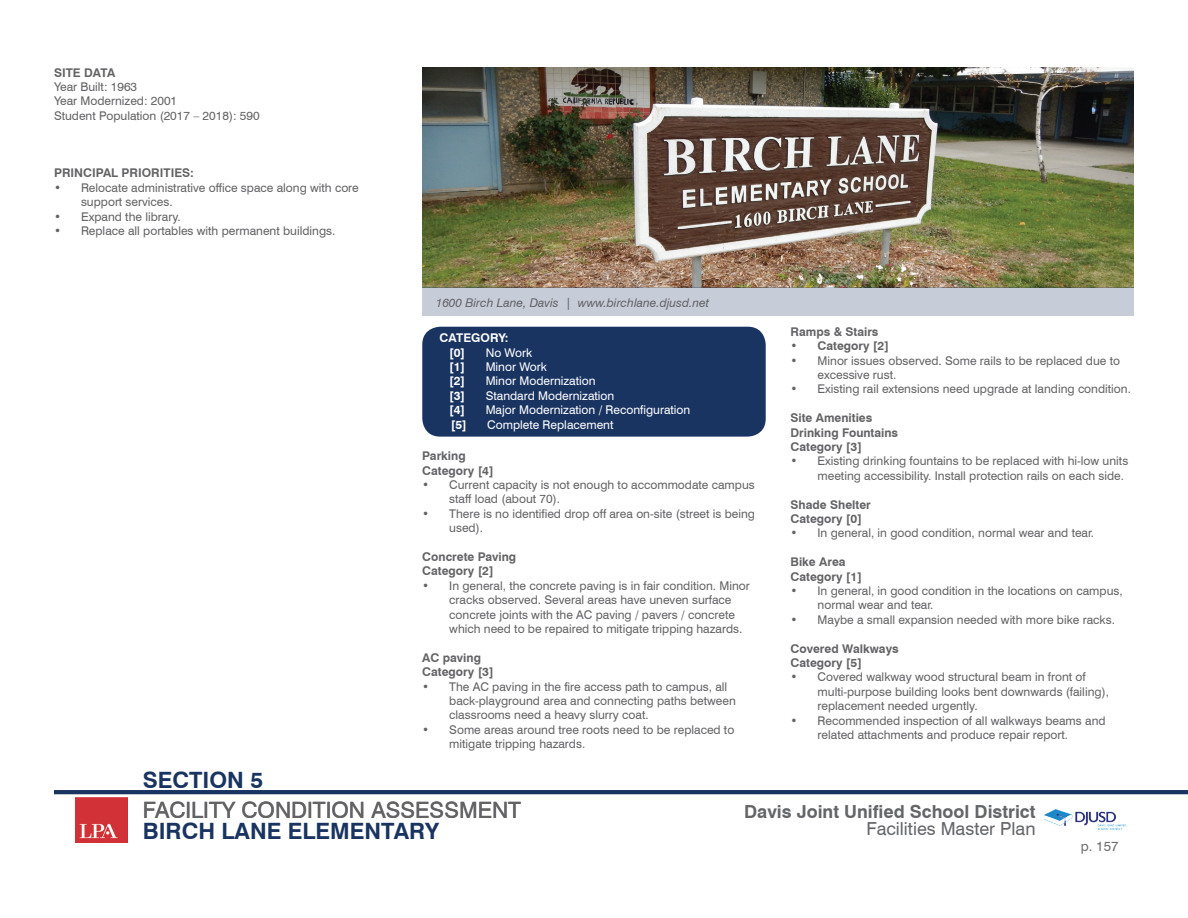
<style>
.page{position:relative;width:1188px;height:918px;background:#fff}
.page>*{position:absolute;margin:0;border:0;box-sizing:border-box;transform-origin:0 0}
.t1{font:700 22.5px "Swiss 721 BT";color:#1a3462}
.t2{font:22.5px "Swiss 721 BT";color:#636366}
.t3{font:700 18px "Swiss 721 BT";color:#636568}
.t4{font:18px "Swiss 721 BT";color:#636568}
.t5{font:13.5px "Swiss 721 BT";color:#6c6d70}
.t6{font:12px/14.4px "Swiss 721 BT";color:#636366}
.t7{font:700 12px/14.4px "Swiss 721 BT";color:#636366}
.t8{font:12px "Swiss 721 BT";color:#fff}
.t9{font:italic 12px "Swiss 721 BT";color:#636366}
.t10{font:700 12px/14.4px "Swiss 721 BT";color:#fff}
</style>
<div class="page">
<img style="left:422px;top:68px;width:712px;height:219px">
<div style="left:422px;top:287px;width:712px;height:29px;background:#c6ccd8"></div>
<img style="left:1044px;top:809px;width:83px;height:21px">
<hr style="left:54px;top:790px;width:1134px;height:4px;background:#1a3462">
<img style="left:75px;top:798px;width:52px;height:44px">
<div style="left:422px;top:327px;width:344px;height:110px;background:#1a3462;border-radius:18px"></div>
<p class="t7" style="left:54px;top:65px;width:63px">SITE DATA</p>
<p class="t6" style="left:54px;top:79px;width:207px">Year Built: 1963<br>Year Modernized: 2001<br>Student Population (2017 – 2018): 590</p>
<p class="t7" style="left:54px;top:166px;width:141px">PRINCIPAL PRIORITIES:</p>
<p class="t6" style="left:81px;top:180px;width:279px;text-indent:-27px">• Relocate administrative office space along with core support services.</p>
<p class="t6" style="left:54px;top:209px;width:128px">• Expand the library.</p>
<p class="t6" style="left:54px;top:223px;width:283px">• Replace all portables with permanent buildings.</p>
<p class="t9" style="left:436px;top:296px;width:275px">1600 Birch Lane, Davis | www.birchlane.djusd.net</p>
<p class="t10" style="left:449px;top:331px;width:61px;text-indent:-10px">CATEGORY: [0]</p>
<p class="t8" style="left:486px;top:345px;width:48px">No Work</p>
<p class="t10" style="left:449px;top:359px;width:17px">[1]</p>
<p class="t8" style="left:486px;top:359px;width:63px">Minor Work</p>
<p class="t10" style="left:449px;top:374px;width:17px">[2]</p>
<p class="t8" style="left:486px;top:374px;width:111px">Minor Modernization</p>
<p class="t10" style="left:449px;top:388px;width:17px">[3]</p>
<p class="t8" style="left:486px;top:388px;width:130px">Standard Modernization</p>
<p class="t10" style="left:449px;top:403px;width:17px">[4]</p>
<p class="t8" style="left:486px;top:403px;width:206px">Major Modernization / Reconfiguration</p>
<p class="t10" style="left:451px;top:417px;width:17px">[5]</p>
<p class="t8" style="left:487px;top:417px;width:128px">Complete Replacement</p>
<p class="t7" style="left:422px;top:449px;width:73px">Parking<br>Category [4]</p>
<p class="t6" style="left:449px;top:477px;width:307px;text-indent:-27px">• Current capacity is not enough to accommodate campus staff load (about 70).</p>
<p class="t6" style="left:449px;top:506px;width:307px;text-indent:-27px">• There is no identified drop off area on-site (street is being used).</p>
<p class="t7" style="left:422px;top:549px;width:96px">Concrete Paving<br>Category [2]</p>
<p class="t6" style="left:449px;top:578px;width:302px;text-indent:-27px">• In general, the concrete paving is in fair condition. Minor cracks observed. Several areas have uneven surface concrete joints with the AC paving / pavers / concrete which need to be repaired to mitigate tripping hazards.</p>
<p class="t7" style="left:422px;top:650px;width:73px">AC paving<br>Category [3]</p>
<p class="t6" style="left:449px;top:679px;width:288px;text-indent:-27px">• The AC paving in the fire access path to campus, all back-playground area and connecting paths between classrooms need a heavy slurry coat.</p>
<p class="t6" style="left:449px;top:722px;width:287px;text-indent:-27px">• Some areas around tree roots need to be replaced to mitigate tripping hazards.</p>
<p class="t7" style="left:791px;top:324px;width:89px">Ramps &amp; Stairs</p>
<p class="t7" style="left:791px;top:339px;width:100px">• Category [2]</p>
<p class="t6" style="left:818px;top:353px;width:304px;text-indent:-27px">• Minor issues observed. Some rails to be replaced due to excessive rust.</p>
<p class="t6" style="left:791px;top:382px;width:342px">• Existing rail extensions need upgrade at landing condition.</p>
<p class="t7" style="left:791px;top:411px;width:109px">Site Amenities<br>Drinking Fountains<br>Category [3]</p>
<p class="t6" style="left:818px;top:454px;width:312px;text-indent:-27px">• Existing drinking fountains to be replaced with hi-low units meeting accessibility. Install protection rails on each side.</p>
<p class="t7" style="left:791px;top:497px;width:82px">Shade Shelter<br>Category [0]</p>
<p class="t6" style="left:791px;top:526px;width:305px">• In general, in good condition, normal wear and tear.</p>
<p class="t7" style="left:791px;top:555px;width:73px">Bike Area<br>Category [1]</p>
<p class="t6" style="left:818px;top:583px;width:307px;text-indent:-27px">• In general, in good condition in the locations on campus, normal wear and tear.</p>
<p class="t6" style="left:791px;top:612px;width:326px">• Maybe a small expansion needed with more bike racks.</p>
<p class="t7" style="left:791px;top:641px;width:110px">Covered Walkways<br>Category [5]</p>
<p class="t6" style="left:818px;top:670px;width:293px;text-indent:-27px">• Covered walkway wood structural beam in front of multi-purpose building looks bent downwards (failing), replacement needed urgently.</p>
<p class="t6" style="left:818px;top:713px;width:290px;text-indent:-27px">• Recommended inspection of all walkways beams and related attachments and produce repair report.</p>
<h1 class="t1" style="left:143px;top:767px;width:122px">SECTION 5</h1>
<h1 class="t2" style="left:143px;top:797px;width:380px">FACILITY CONDITION ASSESSMENT</h1>
<h1 class="t1" style="left:143px;top:817px;width:298px">BIRCH LANE ELEMENTARY</h1>
<h2 class="t3" style="left:744px;top:801px;width:293px">Davis Joint Unified School District</h2>
<h2 class="t4" style="left:867px;top:818px;width:171px">Facilities Master Plan</h2>
<p class="t5" style="left:1081px;top:837px;width:39px">p. 157</p>
</div>
